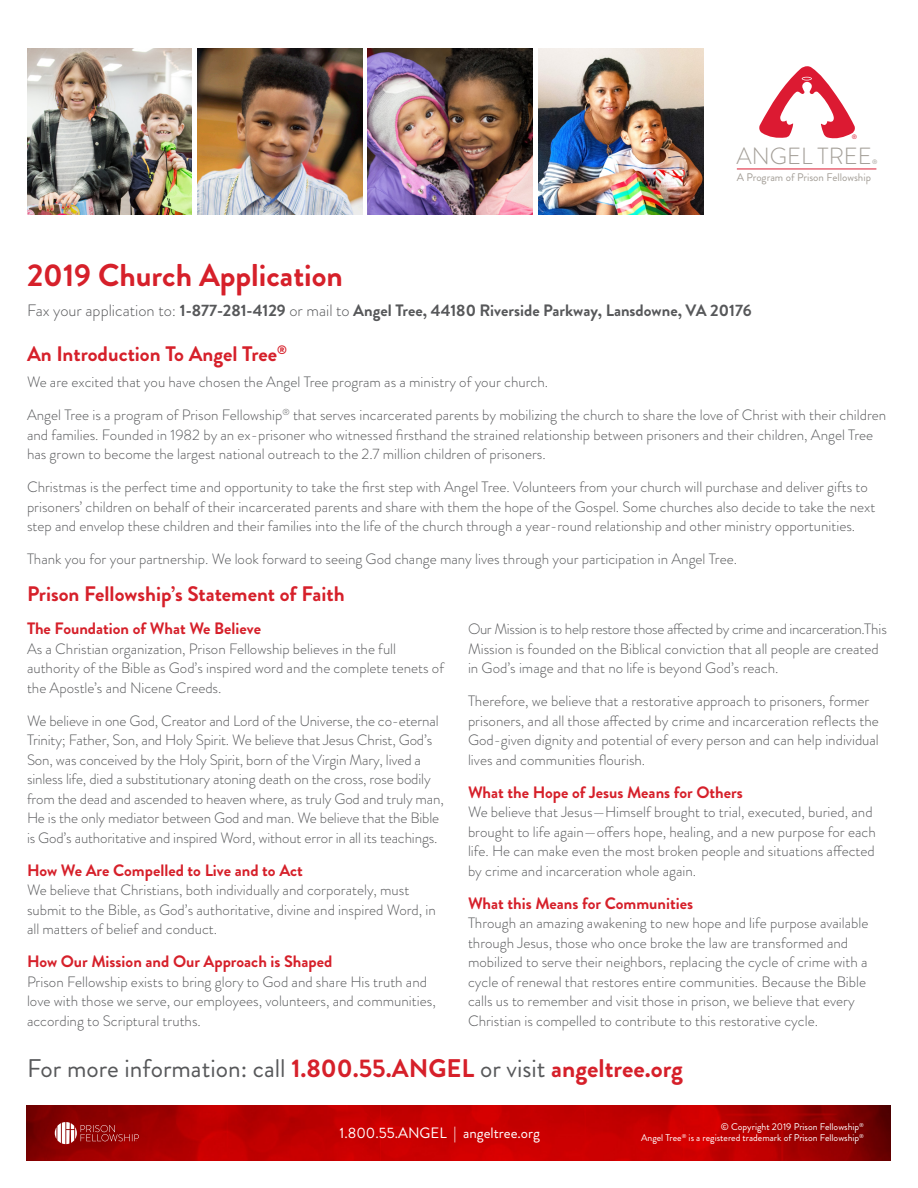
<style>
.page{position:relative;width:918px;height:1188px;background:#fff}
.page>*{position:absolute;margin:0;border:0;box-sizing:border-box;transform-origin:0 0}
.t1{font:700 31.5px "Brandon Grotesque";color:#d6202a}
.t2{font:25.5px "Brandon Grotesque";color:#57585a}
.t3{font:300 23.4px "Brandon Grotesque";color:#a39e97}
.t4{font:700 21px "Brandon Grotesque";color:#d6202a}
.t5{font:700 16.5px "Brandon Grotesque";color:#d6202a}
.t6{font:700 16.5px "Brandon Grotesque";color:#57585a}
.t7{font:300 15px/19.5px "Brandon Grotesque";color:#57585a}
.t8{font:15px "Brandon Grotesque";color:#fff}
.t9{font:10.95px "Brandon Grotesque";color:#a39e97}
.t10{font:9.75px "Brandon Grotesque";color:#fff}
.t11{font:6.45px "Brandon Grotesque";color:#a39e97}
.t12{font:6.45px "Brandon Grotesque";color:#dc1a32}
.t13{font:5.7px "Brandon Grotesque";color:#fff}
.s1{font-weight:300}
.s2{font-weight:700;color:#d6202a}
</style>
<div class="page">
<img style="left:539px;top:48px;width:164px;height:166px">
<img style="left:26px;top:1106px;width:864px;height:55px">
<img style="left:368px;top:48px;width:164px;height:166px">
<img style="left:197px;top:48px;width:165px;height:166px">
<img style="left:27px;top:48px;width:165px;height:166px">
<svg style="left:759px;top:66px;width:96px;height:73px"></svg>
<hr style="left:737px;top:168px;width:139px;height:1px;background:#dc1a32">
<svg style="left:55px;top:1122px;width:84px;height:22px;background:#aa3838"></svg>
<p class="t12" style="left:852px;top:132px;width:7px">®</p>
<p class="t3" style="left:737px;top:140px;width:137px">ANGEL TREE</p>
<p class="t11" style="left:872px;top:157px;width:7px">®</p>
<p class="t9" style="left:737px;top:170px;width:136px">A Program of Prison Fellowship</p>
<p class="t1" style="left:27px;top:253px;width:317px">2019 Church Application</p>
<p class="t6" style="left:27px;top:299px;width:726px"><span class="s1">Fax your application to:</span> 1-877-281-4129 <span class="s1">or mail to</span> Angel Tree, 44180 Riverside Parkway, Lansdowne, VA 20176</p>
<p class="t4" style="left:27px;top:339px;width:262px">An Introduction To Angel Tree<sup>®</sup></p>
<p class="t7" style="left:27px;top:372px;width:523px">We are excited that you have chosen the Angel Tree program as a ministry of your church.</p>
<p class="t7" style="left:27px;top:405px;width:861px">Angel Tree is a program of Prison Fellowship<sup>®</sup> that serves incarcerated parents by mobilizing the church to share the love of Christ with their children and families. Founded in 1982 by an ex-prisoner who witnessed firsthand the strained relationship between prisoners and their children, Angel Tree has grown to become the largest national outreach to the 2.7 million children of prisoners.</p>
<p class="t7" style="left:27px;top:477px;width:850px">Christmas is the perfect time and opportunity to take the first step with Angel Tree. Volunteers from your church will purchase and deliver gifts to prisoners’ children on behalf of their incarcerated parents and share with them the hope of the Gospel. Some churches also decide to take the next step and envelop these children and their families into the life of the church through a year-round relationship and other ministry opportunities.</p>
<p class="t7" style="left:27px;top:549px;width:712px">Thank you for your partnership. We look forward to seeing God change many lives through your participation in Angel Tree.</p>
<p class="t4" style="left:27px;top:580px;width:319px">Prison Fellowship’s Statement of Faith</p>
<p class="t5" style="left:27px;top:617px;width:236px">The Foundation of What We Believe</p>
<p class="t7" style="left:27px;top:639px;width:419px">As a Christian organization, Prison Fellowship believes in the full authority of the Bible as God’s inspired word and the complete tenets of the Apostle’s and Nicene Creeds.</p>
<p class="t7" style="left:27px;top:711px;width:418px">We believe in one God, Creator and Lord of the Universe, the co-eternal Trinity; Father, Son, and Holy Spirit. We believe that Jesus Christ, God’s Son, was conceived by the Holy Spirit, born of the Virgin Mary, lived a sinless life, died a substitutionary atoning death on the cross, rose bodily from the dead and ascended to heaven where, as truly God and truly man, He is the only mediator between God and man. We believe that the Bible is God’s authoritative and inspired Word, without error in all its teachings.</p>
<p class="t5" style="left:27px;top:859px;width:277px">How We Are Compelled to Live and to Act</p>
<p class="t7" style="left:27px;top:881px;width:411px">We believe that Christians, both individually and corporately, must submit to the Bible, as God’s authoritative, divine and inspired Word, in all matters of belief and conduct.</p>
<p class="t5" style="left:27px;top:950px;width:307px">How Our Mission and Our Approach is Shaped</p>
<p class="t7" style="left:27px;top:972px;width:410px">Prison Fellowship exists to bring glory to God and share His truth and love with those we serve, our employees, volunteers, and communities, according to Scriptural truths.</p>
<p class="t7" style="left:468px;top:620px;width:420px">Our Mission is to help restore those affected by crime and incarceration.This<br>Mission is founded on the Biblical conviction that all people are created in God’s image and that no life is beyond God’s reach.</p>
<p class="t7" style="left:468px;top:692px;width:412px">Therefore, we believe that a restorative approach to prisoners, former prisoners, and all those affected by crime and incarceration reflects the God-given dignity and potential of every person and can help individual lives and communities flourish.</p>
<p class="t5" style="left:468px;top:781px;width:276px">What the Hope of Jesus Means for Others</p>
<p class="t7" style="left:468px;top:803px;width:409px">We believe that Jesus—Himself brought to trial, executed, buried, and brought to life again—offers hope, healing, and a new purpose for each life. He can make even the most broken people and situations affected by crime and incarceration whole again.</p>
<p class="t5" style="left:468px;top:892px;width:227px">What this Means for Communities</p>
<p class="t7" style="left:468px;top:914px;width:402px">Through an amazing awakening to new hope and life purpose available through Jesus, those who once broke the law are transformed and mobilized to serve their neighbors, replacing the cycle of crime with a cycle of renewal that restores entire communities. Because the Bible calls us to remember and visit those in prison, we believe that every Christian is compelled to contribute to this restorative cycle.</p>
<p class="t2" style="left:27px;top:1051px;width:657px">For more information: call <span class="s2">1.800.55.ANGEL</span> or visit <span class="s2">angeltree.org</span></p>
<p class="t10" style="left:721px;top:1120px;width:145px">© Copyright 2019 Prison Fellowship<sup>®</sup></p>
<p class="t10" style="left:641px;top:1131px;width:220px">Angel Tree<sup>®</sup> is a registered trademark of Prison Fellowship</p>
<p class="t8" style="left:340px;top:1122px;width:202px">1.800.55.ANGEL | angeltree.org</p>
<p class="t13" style="left:859px;top:1132px;width:6px">®</p>
</div>
